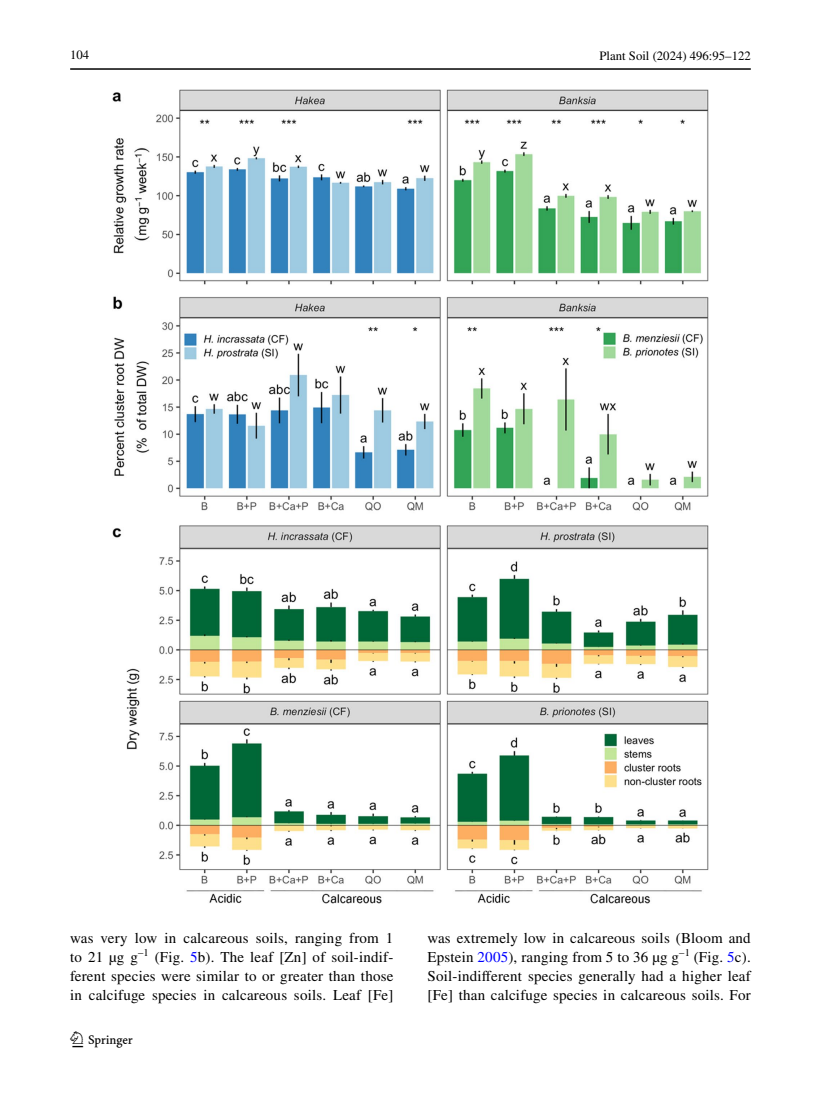
<style>
.page{position:relative;width:821px;height:1106px;background:#fff}
.page>*{position:absolute;margin:0;border:0;box-sizing:border-box;transform-origin:0 0}
.t1{font:22.5px "Springnew Regular 2";color:#000}
.t2{font:15px/18.8px "STIX";letter-spacing:.015em;color:#000;text-align:justify}
.t3{font:12.75px "STIX";color:#000}
.s1{color:#00f}
</style>
<div class="page">
<hr style="left:70px;top:68px;width:680px;height:2px;background:#000">
<img style="left:113px;top:89px;width:595px;height:814px">
<p class="t3" style="left:70px;top:46px;width:21px">104</p>
<p class="t3" style="left:599px;top:47px;width:153px">Plant Soil (2024) 496:95–122</p>
<p class="t2" style="left:70px;top:929px;width:325px">was very low in calcareous soils, ranging from 1 to 21 µg g<sup>–1</sup> (Fig. <span class="s1">5</span>b). The leaf [Zn] of soil-indif&shy;ferent species were similar to or greater than those in calcifuge species in calcareous soils. Leaf [Fe]</p>
<p class="t2" style="left:427px;top:929px;width:325px">was extremely low in calcareous soils (Bloom and Epstein <span class="s1">2005</span>), ranging from 5 to 36 µg g<sup>–1</sup> (Fig. <span class="s1">5</span>c).<br>Soil-indifferent species generally had a higher leaf [Fe] than calcifuge species in calcareous soils. For</p>
<h1 class="t1" style="left:72px;top:1031px;width:62px">1 3</h1>
</div>
